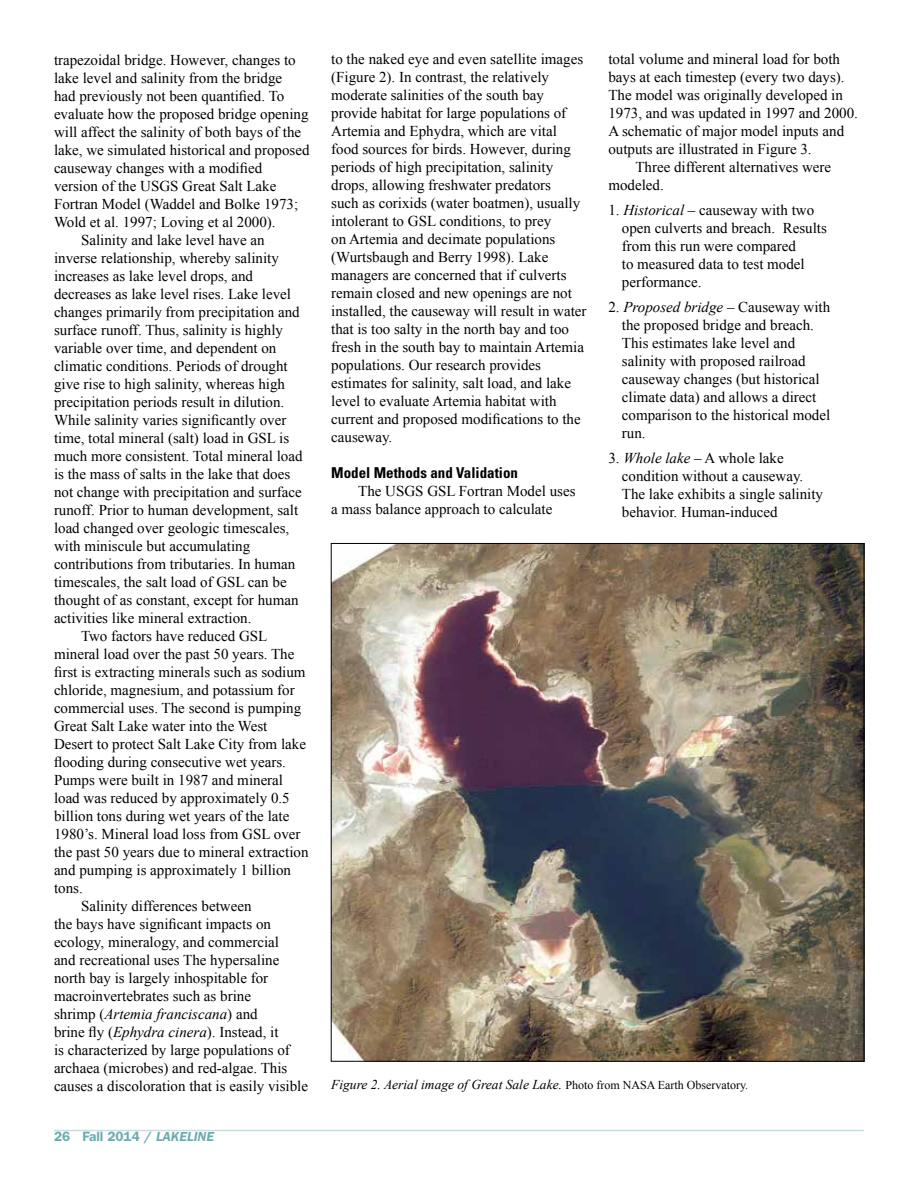
<style>
.page{position:relative;width:918px;height:1188px;background:#fff}
.page>*{position:absolute;margin:0;border:0;box-sizing:border-box;transform-origin:0 0}
.t1{font:15px/18px "Times New Roman";color:#000}
.t2{font:italic 15px "Times New Roman";color:#000}
.t3{font:700 condensed 15px "Univers";color:#000}
.t4{font:italic 13.5px "Times New Roman";color:#000}
.t5{font:600 13.5px "Franklin Gothic";color:#6daaaf}
.s1{font-style:normal}
.s2{font-style:italic}
.s3{font-style:normal;font-size:12px}
</style>
<div class="page">
<hr style="left:54px;top:1130px;width:810px;height:1px;background:#ccdddf">
<img style="left:333px;top:545px;width:529px;height:515px">
<p class="t1" style="left:54px;top:50px;width:243px">trapezoidal bridge. However, changes to</p>
<p class="t1" style="left:54px;top:68px;width:230px">lake level and salinity from the bridge</p>
<p class="t1" style="left:54px;top:86px;width:232px">had previously not been quantified. To</p>
<p class="t1" style="left:54px;top:104px;width:256px">evaluate how the proposed bridge opening</p>
<p class="t1" style="left:54px;top:122px;width:249px">will affect the salinity of both bays of the</p>
<p class="t1" style="left:54px;top:140px;width:257px">lake, we simulated historical and proposed</p>
<p class="t1" style="left:54px;top:158px;width:210px">causeway changes with a modified</p>
<p class="t1" style="left:54px;top:176px;width:224px">version of the USGS Great Salt Lake</p>
<p class="t1" style="left:54px;top:194px;width:246px">Fortran Model (Waddel and Bolke 1973;</p>
<p class="t1" style="left:54px;top:212px;width:223px">Wold et al. 1997; Loving et al 2000).</p>
<p class="t1" style="left:81px;top:230px;width:185px">Salinity and lake level have an</p>
<p class="t1" style="left:54px;top:248px;width:226px">inverse relationship, whereby salinity</p>
<p class="t1" style="left:54px;top:266px;width:201px">increases as lake level drops, and</p>
<p class="t1" style="left:54px;top:284px;width:239px">decreases as lake level rises. Lake level</p>
<p class="t1" style="left:54px;top:302px;width:247px">changes primarily from precipitation and</p>
<p class="t1" style="left:54px;top:320px;width:231px">surface runoff. Thus, salinity is highly</p>
<p class="t1" style="left:54px;top:338px;width:224px">variable over time, and dependent on</p>
<p class="t1" style="left:54px;top:356px;width:235px">climatic conditions. Periods of drought</p>
<p class="t1" style="left:54px;top:374px;width:233px">give rise to high salinity, whereas high</p>
<p class="t1" style="left:54px;top:392px;width:232px">precipitation periods result in dilution.</p>
<p class="t1" style="left:54px;top:410px;width:234px">While salinity varies significantly over</p>
<p class="t1" style="left:54px;top:428px;width:237px">time, total mineral (salt) load in GSL is</p>
<p class="t1" style="left:54px;top:446px;width:250px">much more consistent. Total mineral load</p>
<p class="t1" style="left:54px;top:464px;width:238px">is the mass of salts in the lake that does</p>
<p class="t1" style="left:54px;top:482px;width:249px">not change with precipitation and surface</p>
<p class="t1" style="left:54px;top:500px;width:246px">runoff. Prior to human development, salt</p>
<p class="t1" style="left:54px;top:518px;width:237px">load changed over geologic timescales,</p>
<p class="t1" style="left:54px;top:536px;width:198px">with miniscule but accumulating</p>
<p class="t1" style="left:54px;top:554px;width:243px">contributions from tributaries. In human</p>
<p class="t1" style="left:54px;top:572px;width:234px">timescales, the salt load of GSL can be</p>
<p class="t1" style="left:54px;top:590px;width:246px">thought of as constant, except for human</p>
<p class="t1" style="left:54px;top:608px;width:199px">activities like mineral extraction.</p>
<p class="t1" style="left:81px;top:626px;width:188px">Two factors have reduced GSL</p>
<p class="t1" style="left:54px;top:644px;width:242px">mineral load over the past 50 years. The</p>
<p class="t1" style="left:54px;top:662px;width:253px">first is extracting minerals such as sodium</p>
<p class="t1" style="left:54px;top:680px;width:242px">chloride, magnesium, and potassium for</p>
<p class="t1" style="left:54px;top:698px;width:249px">commercial uses. The second is pumping</p>
<p class="t1" style="left:54px;top:716px;width:215px">Great Salt Lake water into the West</p>
<p class="t1" style="left:54px;top:734px;width:254px">Desert to protect Salt Lake City from lake</p>
<p class="t1" style="left:54px;top:752px;width:234px">flooding during consecutive wet years.</p>
<p class="t1" style="left:54px;top:770px;width:231px">Pumps were built in 1987 and mineral</p>
<p class="t1" style="left:54px;top:788px;width:237px">load was reduced by approximately 0.5</p>
<p class="t1" style="left:54px;top:806px;width:237px">billion tons during wet years of the late</p>
<p class="t1" style="left:54px;top:824px;width:248px">1980’s. Mineral load loss from GSL over</p>
<p class="t1" style="left:54px;top:842px;width:256px">the past 50 years due to mineral extraction</p>
<p class="t1" style="left:54px;top:860px;width:239px">and pumping is approximately 1 billion</p>
<p class="t1" style="left:54px;top:878px;width:30px">tons.</p>
<p class="t1" style="left:81px;top:896px;width:172px">Salinity differences between</p>
<p class="t1" style="left:54px;top:914px;width:219px">the bays have significant impacts on</p>
<p class="t1" style="left:54px;top:932px;width:227px">ecology, mineralogy, and commercial</p>
<p class="t1" style="left:54px;top:950px;width:227px">and recreational uses The hypersaline</p>
<p class="t1" style="left:54px;top:968px;width:216px">north bay is largely inhospitable for</p>
<p class="t1" style="left:54px;top:986px;width:199px">macroinvertebrates such as brine</p>
<p class="t2" style="left:54px;top:1003px;width:205px"><span class="s1">shrimp (</span>Artemia franciscana<span class="s1">) and</span></p>
<p class="t1" style="left:54px;top:1022px;width:226px">brine fly (<span class="s2">Ephydra cinera</span>). Instead, it</p>
<p class="t1" style="left:54px;top:1040px;width:237px">is characterized by large populations of</p>
<p class="t1" style="left:54px;top:1058px;width:235px">archaea (microbes) and red-algae. This</p>
<p class="t1" style="left:54px;top:1076px;width:256px">causes a discoloration that is easily visible</p>
<p class="t5" style="left:54px;top:1128px;width:162px">26 Fall 2014 / <span class="s2">LAKELINE</span></p>
<p class="t1" style="left:331px;top:50px;width:257px">to the naked eye and even satellite images (Figure 2). In contrast, the relatively moderate salinities of the south bay provide habitat for large populations of Artemia and Ephydra, which are vital food sources for birds. However, during periods of high precipitation, salinity drops, allowing freshwater predators<br>such as corixids (water boatmen), usually intolerant to GSL conditions, to prey<br>on Artemia and decimate populations (Wurtsbaugh and Berry 1998). Lake managers are concerned that if culverts remain closed and new openings are not installed, the causeway will result in water that is too salty in the north bay and too fresh in the south bay to maintain Artemia populations. Our research provides estimates for salinity, salt load, and lake level to evaluate Artemia habitat with current and proposed modifications to the causeway.</p>
<p class="t3" style="left:331px;top:464px;width:188px">Model Methods and Validation</p>
<p class="t1" style="left:331px;top:482px;width:246px;text-indent:27px">The USGS GSL Fortran Model uses a mass balance approach to calculate</p>
<p class="t1" style="left:608px;top:50px;width:233px">total volume and mineral load for both</p>
<p class="t1" style="left:608px;top:68px;width:238px">bays at each timestep (every two days).</p>
<p class="t1" style="left:608px;top:86px;width:236px">The model was originally developed in</p>
<p class="t1" style="left:608px;top:104px;width:251px">1973, and was updated in 1997 and 2000.</p>
<p class="t1" style="left:608px;top:122px;width:237px">A schematic of major model inputs and</p>
<p class="t1" style="left:608px;top:140px;width:205px">outputs are illustrated in Figure 3.</p>
<p class="t1" style="left:635px;top:158px;width:197px">Three different alternatives were</p>
<p class="t1" style="left:608px;top:176px;width:57px">modeled.</p>
<p class="t1" style="left:622px;top:201px;width:206px;text-indent:-14px">1. <span class="s2">Historical</span> – causeway with two open culverts and breach. Results from this run were compared<br>to measured data to test model performance.</p>
<p class="t1" style="left:622px;top:298px;width:210px;text-indent:-14px">2. <span class="s2">Proposed bridge</span> – Causeway with the proposed bridge and breach.<br>This estimates lake level and salinity with proposed railroad causeway changes (but historical climate data) and allows a direct comparison to the historical model run.</p>
<p class="t1" style="left:622px;top:448px;width:203px;text-indent:-14px">3. <span class="s2">Whole lake</span> – A whole lake condition without a causeway.<br>The lake exhibits a single salinity behavior. Human-induced</p>
<p class="t4" style="left:331px;top:1075px;width:419px">Figure 2. Aerial image of Great Sale Lake. <span class="s3">Photo from NASA Earth Observatory.</span></p>
</div>
